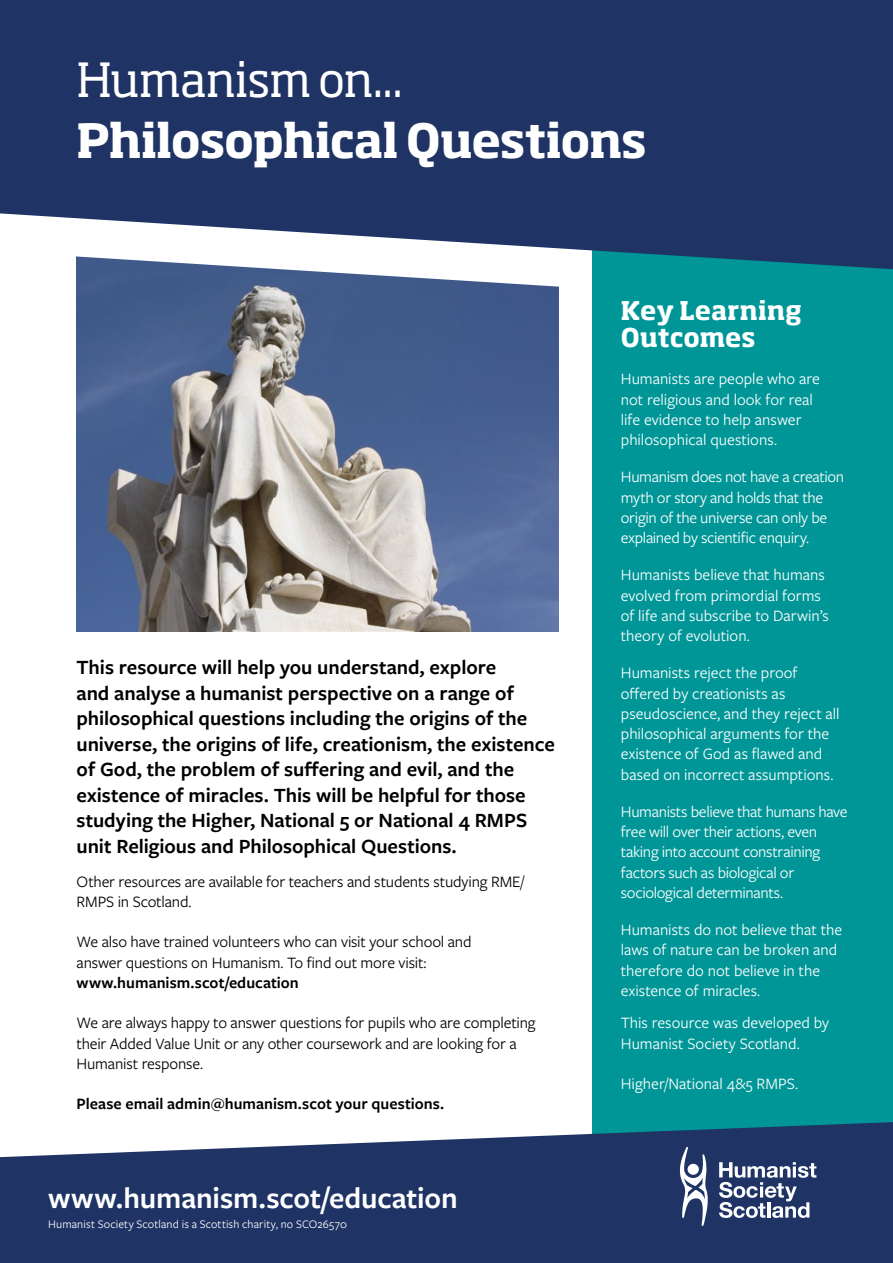
<style>
.page{position:relative;width:893px;height:1263px;background:#fff}
.page>*{position:absolute;margin:0;border:0;box-sizing:border-box;transform-origin:0 0}
.Heading{font:700 46.5px/60.8px "Soho Std";letter-spacing:-.025em;color:#fff}
.Body{font:600 30.75px "Freight Sans Pro";letter-spacing:-.005em;color:#fff}
.Subheading1{font:700 25.5px/27.5px "Soho Std";color:#fff}
.Stanfirst{font:600 21px/25.5px "Freight Sans Pro";color:#000}
.Body-2{font:16.5px/20.2px "Freight Sans Pro";letter-spacing:-.005em;color:#fff}
.Body-3{font:16.5px/20.2px "Freight Sans Pro";letter-spacing:-.01em;color:#000}
.Body-4{font:600 16.5px "Freight Sans Pro";color:#000}
.Body-5{font:12px "Freight Sans Pro";letter-spacing:.015em;color:#fff}
.s1{font-weight:400}
.s2{font-weight:600}
</style>
<div class="page">
<img style="left:77px;top:307px;width:481px;height:324px">
<svg style="left:76px;top:269px;width:483px;height:38px;background:#5f759b"></svg>
<div style="left:592px;top:236px;width:301px;height:908px;background:#009697"></div>
<svg style="left:0;top:0;width:893px;height:269px;background:#324672"></svg>
<svg style="left:0;top:1122px;width:893px;height:141px;background:#394d77"></svg>
<svg style="left:719px;top:1162px;width:97px;height:56px"></svg>
<svg style="left:676px;top:1147px;width:35px;height:79px"></svg>
<p class="Heading" style="left:77px;top:48px;width:572px"><span class="s1">Humanism on...<br></span>Philosophical Questions</p>
<p class="Stanfirst" style="left:77px;top:654px;width:480px">This resource will help you understand, explore<br>and analyse a humanist perspective on a range of philosophical questions including the origins of the universe, the origins of life, creationism, the existence of God, the problem of suffering and evil, and the existence of miracles. This will be helpful for those studying the Higher, National 5 or National 4 RMPS unit Religious and Philosophical Questions.</p>
<p class="Body-3" style="left:77px;top:870px;width:449px">Other resources are available for teachers and students studying RME/<br>RMPS in Scotland.</p>
<p class="Body-3" style="left:77px;top:931px;width:397px">We also have trained volunteers who can visit your school and answer questions on Humanism. To find out more visit: <span class="s2">www.humanism.scot/education</span></p>
<p class="Body-3" style="left:77px;top:1012px;width:461px">We are always happy to answer questions for pupils who are completing their Added Value Unit or any other coursework and are looking for a<br>Humanist response.</p>
<p class="Body-4" style="left:77px;top:1093px;width:369px">Please email admin@humanism.scot your questions.</p>
<p class="Body" style="left:48px;top:1177px;width:411px">www.humanism.scot/education</p>
<p class="Body-5" style="left:48px;top:1216px;width:300px">Humanist Society Scotland is a Scottish charity, no SCO26570</p>
<p class="Subheading1" style="left:621px;top:296px;width:183px">Key Learning<br>Outcomes</p>
<p class="Body-2" style="left:621px;top:368px;width:201px">Humanists are people who are not religious and look for real life evidence to help answer philosophical questions.</p>
<p class="Body-2" style="left:621px;top:466px;width:225px">Humanism does not have a creation myth or story and holds that the origin of the universe can only be explained by scientific enquiry.</p>
<p class="Body-2" style="left:621px;top:564px;width:210px">Humanists believe that humans evolved from primordial forms of life and subscribe to Darwin’s theory of evolution.</p>
<p class="Body-2" style="left:621px;top:662px;width:220px">Humanists reject the proof offered by creationists as pseudoscience, and they reject all philosophical arguments for the existence of God as flawed and based on incorrect assumptions.</p>
<p class="Body-2" style="left:621px;top:801px;width:228px">Humanists believe that humans have free will over their actions, even taking into account constraining factors such as biological or sociological determinants.</p>
<p class="Body-2" style="left:621px;top:919px;width:223px">Humanists do not believe that the laws of nature can be broken and therefore do not believe in the existence of miracles.</p>
<p class="Body-2" style="left:621px;top:1012px;width:210px">This resource was developed by<br>Humanist Society Scotland.</p>
<p class="Body-2" style="left:621px;top:1073px;width:179px">Higher/National 4&amp;5 RMPS.</p>
</div>
